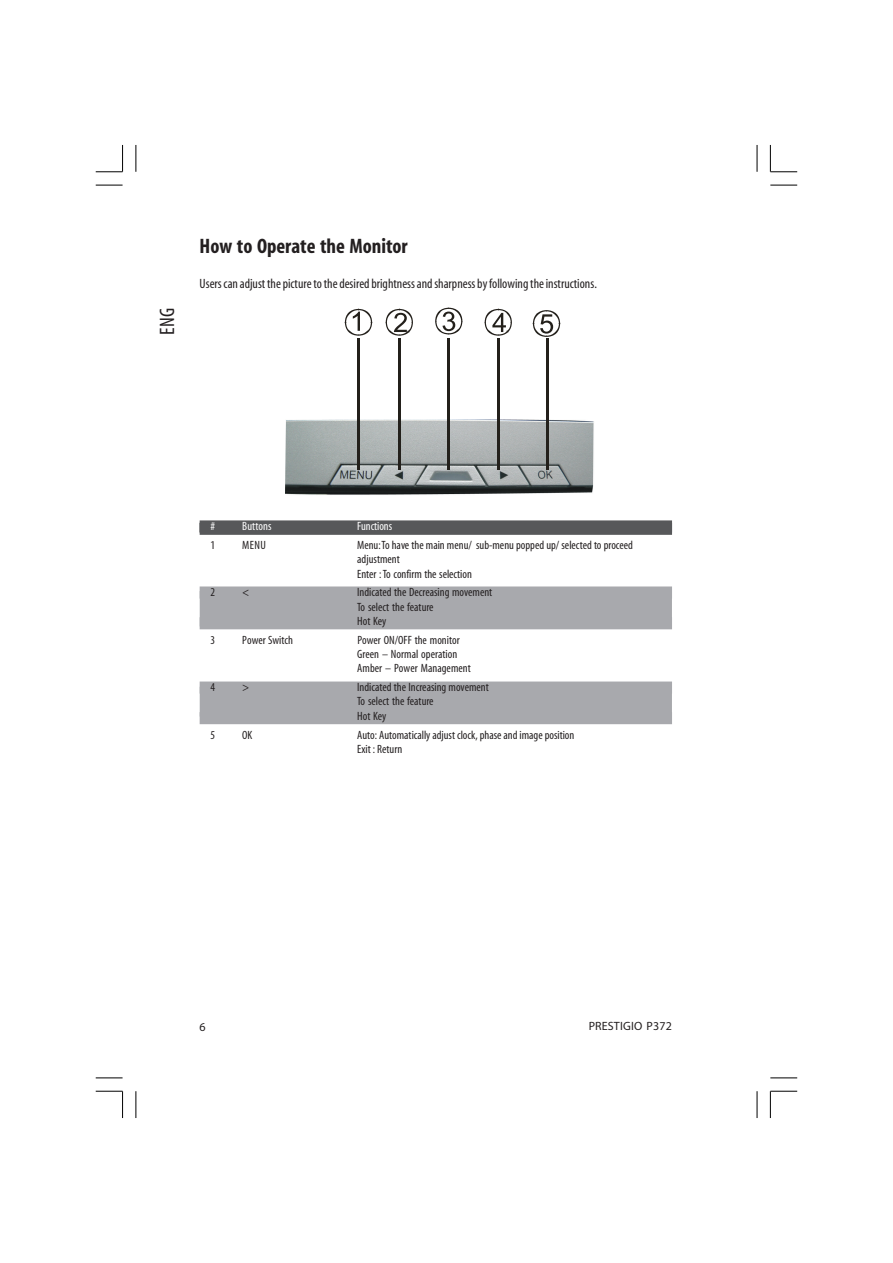
<style>
.page{position:relative;width:893px;height:1263px;background:#fff}
.page>*{position:absolute;margin:0;border:0;box-sizing:border-box;transform-origin:0 0}
.t1{font:700 condensed 21px "Myriad";color:#231f20}
.t2{font:condensed 21px "Myriad";color:#231f20}
.t3{font:condensed 13.5px "Myriad";color:#231f20}
.t4{font:condensed 12px/14.4px "Myriad";color:#231f20}
.t5{font:condensed 12px "Myriad";letter-spacing:-.005em;color:#fff}
.t6{font:12px "Myriad";letter-spacing:.015em;color:#231f20}
</style>
<div class="page">
<img style="left:285px;top:403px;width:309px;height:92px">
<hr style="left:357px;top:338px;width:3px;height:131px;background:#23201b">
<hr style="left:398px;top:338px;width:2px;height:131px;background:#23201b">
<hr style="left:447px;top:338px;width:3px;height:131px;background:#23201b">
<hr style="left:497px;top:338px;width:2px;height:131px;background:#23201b">
<hr style="left:546px;top:338px;width:3px;height:131px;background:#23201b">
<svg style="left:345px;top:309px;width:27px;height:27px"></svg>
<svg style="left:386px;top:309px;width:27px;height:27px"></svg>
<svg style="left:435px;top:308px;width:27px;height:26px"></svg>
<svg style="left:484px;top:309px;width:28px;height:27px"></svg>
<svg style="left:533px;top:310px;width:27px;height:27px"></svg>
<div style="left:200px;top:687px;width:471px;height:29px;background:#a8a9ad"></div>
<div style="left:200px;top:592px;width:471px;height:34px;background:#a8a9ad"></div>
<div style="left:200px;top:520px;width:472px;height:13px;background:#57585a"></div>
<div style="left:200px;top:523px;width:472px;height:12px;background:#57585a"></div>
<div style="left:200px;top:586px;width:472px;height:13px;background:#a8a9ad"></div>
<div style="left:200px;top:617px;width:472px;height:12px;background:#a8a9ad"></div>
<div style="left:200px;top:682px;width:472px;height:12px;background:#a8a9ad"></div>
<div style="left:200px;top:712px;width:472px;height:12px;background:#a8a9ad"></div>
<svg style="left:770px;top:185px;width:27px;height:1px"></svg>
<svg style="left:770px;top:1077px;width:27px;height:2px"></svg>
<svg style="left:96px;top:185px;width:26px;height:1px"></svg>
<svg style="left:96px;top:1077px;width:26px;height:2px"></svg>
<svg style="left:756px;top:145px;width:1px;height:27px"></svg>
<svg style="left:769px;top:145px;width:28px;height:28px"></svg>
<svg style="left:756px;top:1091px;width:1px;height:27px"></svg>
<svg style="left:769px;top:1091px;width:28px;height:27px"></svg>
<svg style="left:135px;top:145px;width:2px;height:27px"></svg>
<svg style="left:96px;top:145px;width:27px;height:28px"></svg>
<svg style="left:135px;top:1091px;width:2px;height:27px"></svg>
<svg style="left:96px;top:1091px;width:27px;height:27px"></svg>
<h1 class="t2" style="left:159px;top:335px;width:29px;rotate:-90deg">ENG</h1>
<h1 class="t1" style="left:200px;top:238px;width:210px">How to Operate the Monitor</h1>
<p class="t3" style="left:200px;top:279px;width:399px">Users can adjust the picture to the desired brightness and sharpness by following the instructions.</p>
<p class="t5" style="left:210px;top:522px;width:6px">#</p>
<p class="t5" style="left:242px;top:522px;width:31px">Buttons</p>
<p class="t5" style="left:357px;top:522px;width:36px">Functions</p>
<p class="t4" style="left:210px;top:539px;width:6px">1</p>
<p class="t4" style="left:242px;top:539px;width:25px">MENU</p>
<p class="t4" style="left:357px;top:539px;width:277px">Menu:To have the main menu/ sub-menu popped up/ selected to proceed adjustment<br>Enter : To confirm the selection</p>
<p class="t4" style="left:210px;top:586px;width:6px">2</p>
<p class="t4" style="left:242px;top:586px;width:9px">&lt;</p>
<p class="t4" style="left:357px;top:586px;width:137px">Indicated the Decreasing movement<br>To select the feature<br>Hot Key</p>
<p class="t4" style="left:210px;top:633px;width:6px">3</p>
<p class="t4" style="left:242px;top:633px;width:52px">Power Switch</p>
<p class="t4" style="left:357px;top:633px;width:115px">Power ON/OFF the monitor<br>Green – Normal operation<br>Amber – Power Management</p>
<p class="t4" style="left:210px;top:681px;width:6px">4</p>
<p class="t4" style="left:242px;top:681px;width:9px">&gt;</p>
<p class="t4" style="left:357px;top:681px;width:133px">Indicated the Increasing movement<br>To select the feature<br>Hot Key</p>
<p class="t4" style="left:210px;top:728px;width:6px">5</p>
<p class="t4" style="left:242px;top:728px;width:12px">OK</p>
<p class="t4" style="left:357px;top:728px;width:219px">Auto: Automatically adjust clock, phase and image position<br>Exit : Return</p>
<p class="t6" style="left:200px;top:1022px;width:8px">6</p>
<p class="t6" style="left:588px;top:1022px;width:85px">PRESTIGIO P372</p>
</div>
